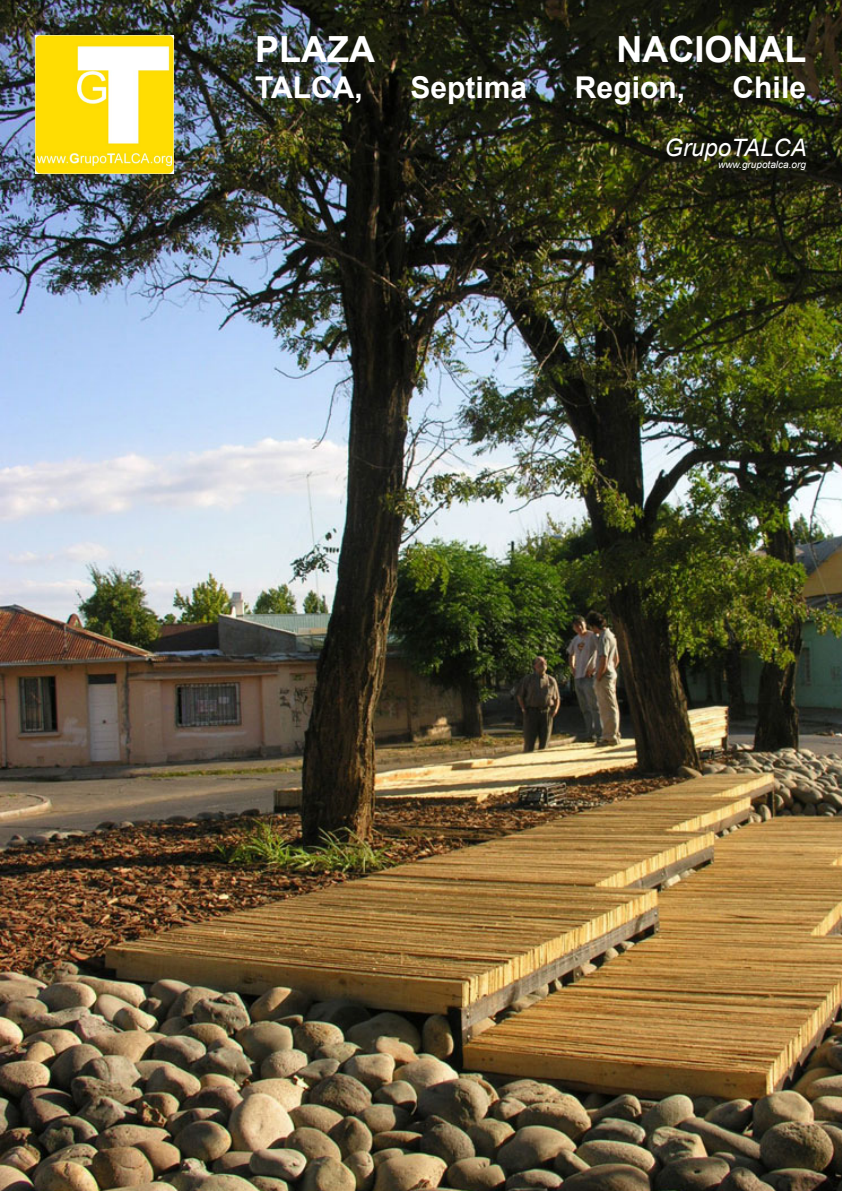
<style>
.page{position:relative;width:842px;height:1191px;background:#fff}
.page>*{position:absolute;margin:0;border:0;box-sizing:border-box;transform-origin:0 0}
.t1{font:700 36px "Arial";color:#fff}
.t2{font:700 30px "Arial";color:#fff}
.t3{font:italic 24px "Arial";color:#fff}
.t4{font:italic 10px "Arial";color:#fff}
</style>
<div class="page">
<img style="left:0;top:0;width:842px;height:1191px">
<img style="left:36px;top:36px;width:138px;height:138px">
<p class="t1" style="left:255px;top:26px;width:121px">PLAZA</p>
<p class="t1" style="left:617px;top:26px;width:191px">NACIONAL</p>
<p class="t2" style="left:255px;top:68px;width:109px">TALCA,</p>
<p class="t2" style="left:411px;top:68px;width:118px">Septima</p>
<p class="t2" style="left:575px;top:68px;width:112px">Region,</p>
<p class="t2" style="left:733px;top:68px;width:75px">Chile</p>
<p class="t3" style="left:665px;top:132px;width:144px">GrupoTALCA</p>
<p class="t4" style="left:718px;top:158px;width:89px">www.grupotalca.org</p>
</div>
